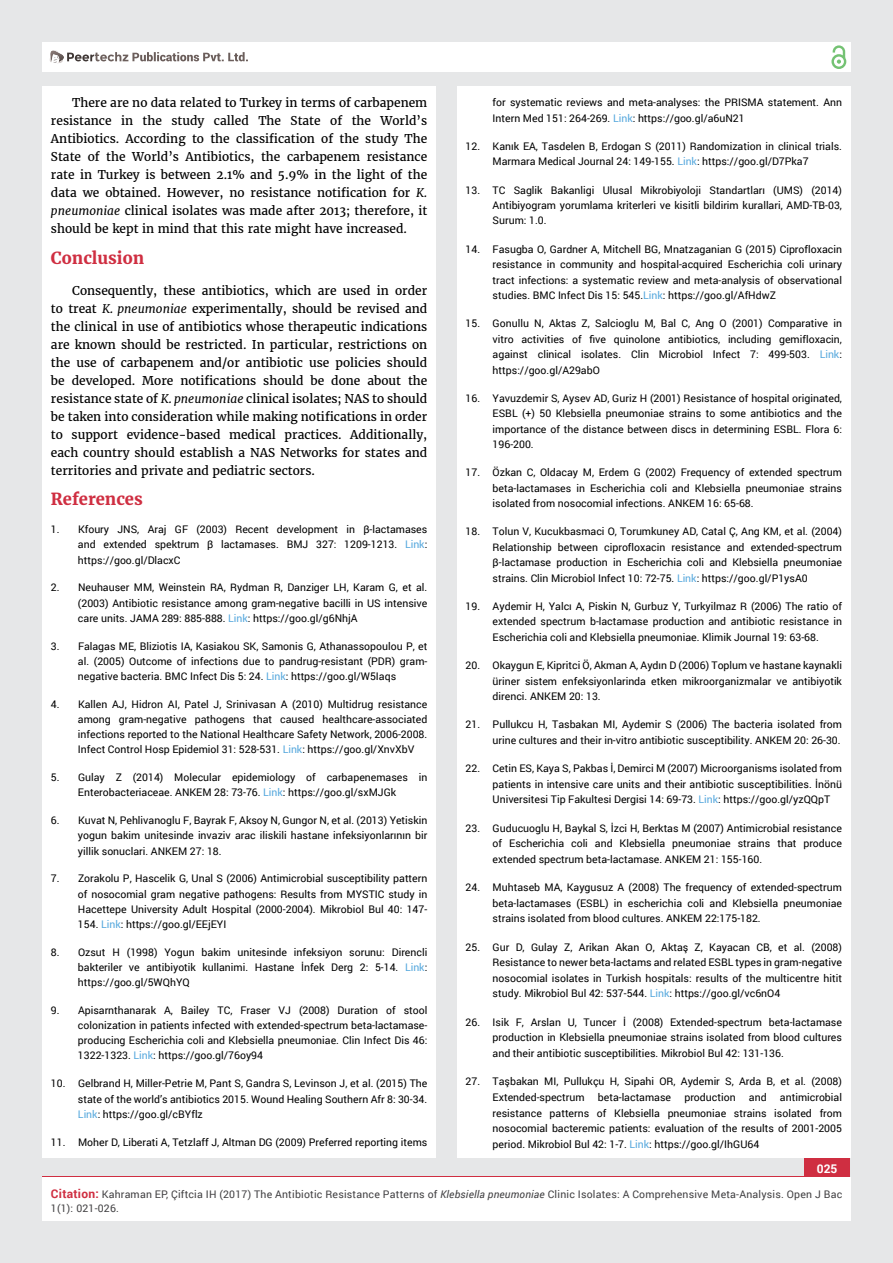
<style>
.page{position:relative;width:893px;height:1263px;background:#e6e7e8}
.page>*{position:absolute;margin:0;border:0;box-sizing:border-box;transform-origin:0 0}
.t1{font:700 16.5px "Merriweather";color:#cf2e41}
.t2{font:12px/18px "Merriweather";color:#000;text-align:justify}
.t3{font:700 12px "Roboto";color:#fff}
.t4{font:10.5px/15.5px "Roboto";color:#000;text-align:justify}
.t5{font:10.5px/13.5px "Roboto";letter-spacing:.02em;color:#414042}
.s1{font-style:italic}
.s2{color:#56a8dd}
.s3{font-weight:700;font-size:12px;color:#cf2e41}
</style>
<div class="page">
<div style="left:42px;top:43px;width:808px;height:29px;background:#fff"></div>
<div style="left:831px;top:54px;width:15px;height:15px;border:2px solid #74c273;border-radius:50%"></div>
<svg style="left:831px;top:45px;width:15px;height:19px"></svg>
<div style="left:804px;top:1157px;width:46px;height:43px;background:#cf2e41"></div>
<svg style="left:49px;top:50px;width:199px;height:14px"></svg>
<div style="left:42px;top:1177px;width:809px;height:43px;background:#fff"></div>
<div style="left:42px;top:87px;width:394px;height:1071px;background:#fff"></div>
<div style="left:457px;top:87px;width:393px;height:1071px;background:#fff"></div>
<p class="t2" style="left:51px;top:94px;width:378px;text-indent:21px">There are no data related to Turkey in terms of carbapenem resistance in the study called The State of the World’s Antibiotics. According to the classification of the study The State of the World’s Antibiotics, the carbapenem resistance rate in Turkey is between 2.1% and 5.9% in the light of the data we obtained. However, no resistance notification for <span class="s1">K. pneumoniae</span> clinical isolates was made after 2013; therefore, it should be kept in mind that this rate might have increased.</p>
<h1 class="t1" style="left:51px;top:248px;width:95px">Conclusion</h1>
<p class="t2" style="left:51px;top:281px;width:378px;text-indent:21px">Consequently, these antibiotics, which are used in order to treat <span class="s1">K. pneumoniae</span> experimentally, should be revised and the clinical in use of antibiotics whose therapeutic indications are known should be restricted. In particular, restrictions on the use of carbapenem and/or antibiotic use policies should be developed. More notifications should be done about the resistance state of <span class="s1">K. pneumoniae</span> clinical isolates; NAS to should be taken into consideration while making notifications in order to support evidence-based medical practices. Additionally, each country should establish a NAS Networks for states and territories and private and pediatric sectors.</p>
<h1 class="t1" style="left:51px;top:489px;width:93px">References</h1>
<p class="t4" style="left:78px;top:522px;width:351px;text-indent:-27px">1. Kfoury JNS, Araj GF (2003) Recent development in β-lactamases and extended spektrum β lactamases. BMJ 327: 1209-1213. <span class="s2">Link</span>: https://goo.gl/DlacxC</p>
<p class="t4" style="left:78px;top:580px;width:351px;text-indent:-27px">2. Neuhauser MM, Weinstein RA, Rydman R, Danziger LH, Karam G, et al. (2003) Antibiotic resistance among gram-negative bacilli in US intensive care units. JAMA 289: 885-888. <span class="s2">Link</span>: https://goo.gl/g6NhjA</p>
<p class="t4" style="left:78px;top:638px;width:351px;text-indent:-27px">3. Falagas ME, Bliziotis IA, Kasiakou SK, Samonis G, Athanassopoulou P, et al. (2005) Outcome of infections due to pandrug-resistant (PDR) gram&shy;negative bacteria. BMC Infect Dis 5: 24. <span class="s2">Link</span>: https://goo.gl/W5Iaqs</p>
<p class="t4" style="left:78px;top:696px;width:351px;text-indent:-27px">4. Kallen AJ, Hidron AI, Patel J, Srinivasan A (2010) Multidrug resistance among gram-negative pathogens that caused healthcare-associated infections reported to the National Healthcare Safety Network, 2006-2008.<br>Infect Control Hosp Epidemiol 31: 528-531. <span class="s2">Link</span>: https://goo.gl/XnvXbV</p>
<p class="t4" style="left:51px;top:770px;width:378px;text-align:center">5. Gulay Z (2014) Molecular epidemiology of carbapenemases in<br>Enterobacteriaceae. ANKEM 28: 73-76. <span class="s2">Link</span>: https://goo.gl/sxMJGk</p>
<p class="t4" style="left:78px;top:813px;width:351px;text-indent:-27px">6. Kuvat N, Pehlivanoglu F, Bayrak F, Aksoy N, Gungor N, et al. (2013) Yetiskin yogun bakim unitesinde invaziv arac iliskili hastane infeksiyonlarının bir yillik sonuclari. ANKEM 27: 18.</p>
<p class="t4" style="left:78px;top:871px;width:351px;text-indent:-27px">7. Zorakolu P, Hascelik G, Unal S (2006) Antimicrobial susceptibility pattern of nosocomial gram negative pathogens: Results from MYSTIC study in Hacettepe University Adult Hospital (2000-2004). Mikrobiol Bul 40: 147- 154. <span class="s2">Link</span>: https://goo.gl/EEjEYI</p>
<p class="t4" style="left:78px;top:944px;width:351px;text-indent:-27px">8. Ozsut H (1998) Yogun bakim unitesinde infeksiyon sorunu: Direncli bakteriler ve antibiyotik kullanimi. Hastane İnfek Derg 2: 5-14. <span class="s2">Link</span>: https://goo.gl/5WQhYQ</p>
<p class="t4" style="left:78px;top:1002px;width:351px;text-indent:-27px">9. Apisarnthanarak A, Bailey TC, Fraser VJ (2008) Duration of stool colonization in patients infected with extended-spectrum beta-lactamase&shy;producing Escherichia coli and Klebsiella pneumoniae. Clin Infect Dis 46:<br>1322-1323. <span class="s2">Link</span>: https://goo.gl/76oy94</p>
<p class="t4" style="left:78px;top:1076px;width:351px;text-indent:-27px">10. Gelbrand H, Miller-Petrie M, Pant S, Gandra S, Levinson J, et al. (2015) The state of the world’s antibiotics 2015. Wound Healing Southern Afr 8: 30-34.<br><span class="s2">Link</span>: https://goo.gl/cBYflz</p>
<p class="t4" style="left:51px;top:1134px;width:378px">11. Moher D, Liberati A, Tetzlaff J, Altman DG (2009) Preferred reporting items</p>
<p class="t4" style="left:493px;top:94px;width:351px">for systematic reviews and meta-analyses: the PRISMA statement. Ann<br>Intern Med 151: 264-269. <span class="s2">Link</span>: https://goo.gl/a6uN21</p>
<p class="t4" style="left:493px;top:138px;width:351px;text-indent:-27px">12. Kanık EA, Tasdelen B, Erdogan S (2011) Randomization in clinical trials.<br>Marmara Medical Journal 24: 149-155. <span class="s2">Link</span>: https://goo.gl/D7Pka7</p>
<p class="t4" style="left:493px;top:182px;width:351px;text-indent:-27px">13. TC Saglik Bakanligi Ulusal Mikrobiyoloji Standartları (UMS) (2014)<br>Antibiyogram yorumlama kriterleri ve kisitli bildirim kurallari, AMD-TB-03, Surum: 1.0.</p>
<p class="t4" style="left:493px;top:241px;width:351px;text-indent:-27px">14. Fasugba O, Gardner A, Mitchell BG, Mnatzaganian G (2015) Ciprofloxacin resistance in community and hospital-acquired Escherichia coli urinary tract infections: a systematic review and meta-analysis of observational studies. BMC Infect Dis 15: 545.<span class="s2">Link</span>: https://goo.gl/AfHdwZ</p>
<p class="t4" style="left:493px;top:315px;width:351px;text-indent:-27px">15. Gonullu N, Aktas Z, Salcioglu M, Bal C, Ang O (2001) Comparative in vitro activities of five quinolone antibiotics, including gemifloxacin, against clinical isolates. Clin Microbiol Infect 7: 499-503. <span class="s2">Link</span>: https://goo.gl/A29abO</p>
<p class="t4" style="left:493px;top:390px;width:351px;text-indent:-27px">16. Yavuzdemir S, Aysev AD, Guriz H (2001) Resistance of hospital originated, ESBL (+) 50 Klebsiella pneumoniae strains to some antibiotics and the importance of the distance between discs in determining ESBL. Flora 6:<br>196-200.</p>
<p class="t4" style="left:493px;top:465px;width:351px;text-indent:-27px">17. Özkan C, Oldacay M, Erdem G (2002) Frequency of extended spectrum beta-lactamases in Escherichia coli and Klebsiella pneumoniae strains isolated from nosocomial infections. ANKEM 16: 65-68.</p>
<p class="t4" style="left:493px;top:524px;width:351px;text-indent:-27px">18. Tolun V, Kucukbasmaci O, Torumkuney AD, Catal Ç, Ang KM, et al. (2004)<br>Relationship between ciprofloxacin resistance and extended-spectrum β-lactamase production in Escherichia coli and Klebsiella pneumoniae strains. Clin Microbiol Infect 10: 72-75. <span class="s2">Link</span>: https://goo.gl/P1ysA0</p>
<p class="t4" style="left:493px;top:598px;width:351px;text-indent:-27px">19. Aydemir H, Yalcı A, Piskin N, Gurbuz Y, Turkyilmaz R (2006) The ratio of extended spectrum b-lactamase production and antibiotic resistance in Escherichia coli and Klebsiella pneumoniae. Klimik Journal 19: 63-68.</p>
<p class="t4" style="left:493px;top:657px;width:351px;text-indent:-27px">20. Okaygun E, Kipritci Ö, Akman A, Aydın D (2006) Toplum ve hastane kaynakli üriner sistem enfeksiyonlarinda etken mikroorganizmalar ve antibiyotik direnci. ANKEM 20: 13.</p>
<p class="t4" style="left:466px;top:716px;width:378px;text-align:right">21. Pullukcu H, Tasbakan MI, Aydemir S (2006) The bacteria isolated from urine cultures and their in-vitro antibiotic susceptibility. ANKEM 20: 26-30.</p>
<p class="t4" style="left:493px;top:760px;width:351px;text-indent:-27px">22. Cetin ES, Kaya S, Pakbas İ, Demirci M (2007) Microorganisms isolated from patients in intensive care units and their antibiotic susceptibilities. İnönü Universitesi Tip Fakultesi Dergisi 14: 69-73. <span class="s2">Link</span>: https://goo.gl/yzQQpT</p>
<p class="t4" style="left:493px;top:820px;width:351px;text-indent:-27px">23. Guducuoglu H, Baykal S, İzci H, Berktas M (2007) Antimicrobial resistance of Escherichia coli and Klebsiella pneumoniae strains that produce extended spectrum beta-lactamase. ANKEM 21: 155-160.</p>
<p class="t4" style="left:493px;top:879px;width:351px;text-indent:-27px">24. Muhtaseb MA, Kaygusuz A (2008) The frequency of extended-spectrum beta-lactamases (ESBL) in escherichia coli and Klebsiella pneumoniae strains isolated from blood cultures. ANKEM 22:175-182.</p>
<p class="t4" style="left:493px;top:939px;width:351px;text-indent:-27px">25. Gur D, Gulay Z, Arikan Akan O, Aktaş Z, Kayacan CB, et al. (2008)<br>Resistance to newer beta-lactams and related ESBL types in gram-negative nosocomial isolates in Turkish hospitals: results of the multicentre hitit study. Mikrobiol Bul 42: 537-544. <span class="s2">Link</span>: https://goo.gl/vc6nO4</p>
<p class="t4" style="left:493px;top:1014px;width:351px;text-indent:-27px">26. Isik F, Arslan U, Tuncer İ (2008) Extended-spectrum beta-lactamase production in Klebsiella pneumoniae strains isolated from blood cultures and their antibiotic susceptibilities. Mikrobiol Bul 42: 131-136.</p>
<p class="t4" style="left:493px;top:1074px;width:351px;text-indent:-27px">27. Taşbakan MI, Pullukçu H, Sipahi OR, Aydemir S, Arda B, et al. (2008)<br>Extended-spectrum</p>
<p class="t4" style="left:493px;top:1089px;width:351px;text-indent:287px">antimicrobial resistance patterns of Klebsiella pneumoniae strains isolated from nosocomial bacteremic patients: evaluation of the results of 2001-2005 period. Mikrobiol Bul 42: 1-7. <span class="s2">Link</span>: https://goo.gl/IhGU64</p>
<p class="t4" style="left:598px;top:1089px;width:75px">beta-lactamase</p>
<p class="t4" style="left:684px;top:1089px;width:53px">production</p>
<p class="t4" style="left:749px;top:1089px;width:19px">and</p>
<p class="t3" style="left:817px;top:1161px;width:22px">025</p>
<p class="t5" style="left:51px;top:1188px;width:793px"><span class="s3">Citation:</span> Kahraman EP, Çiftcia IH (2017) The Antibiotic Resistance Patterns of <span class="s1">Klebsiella pneumoniae</span> Clinic Isolates: A Comprehensive Meta-Analysis. Open J Bac<br>1(1): 021-026.</p>
</div>
